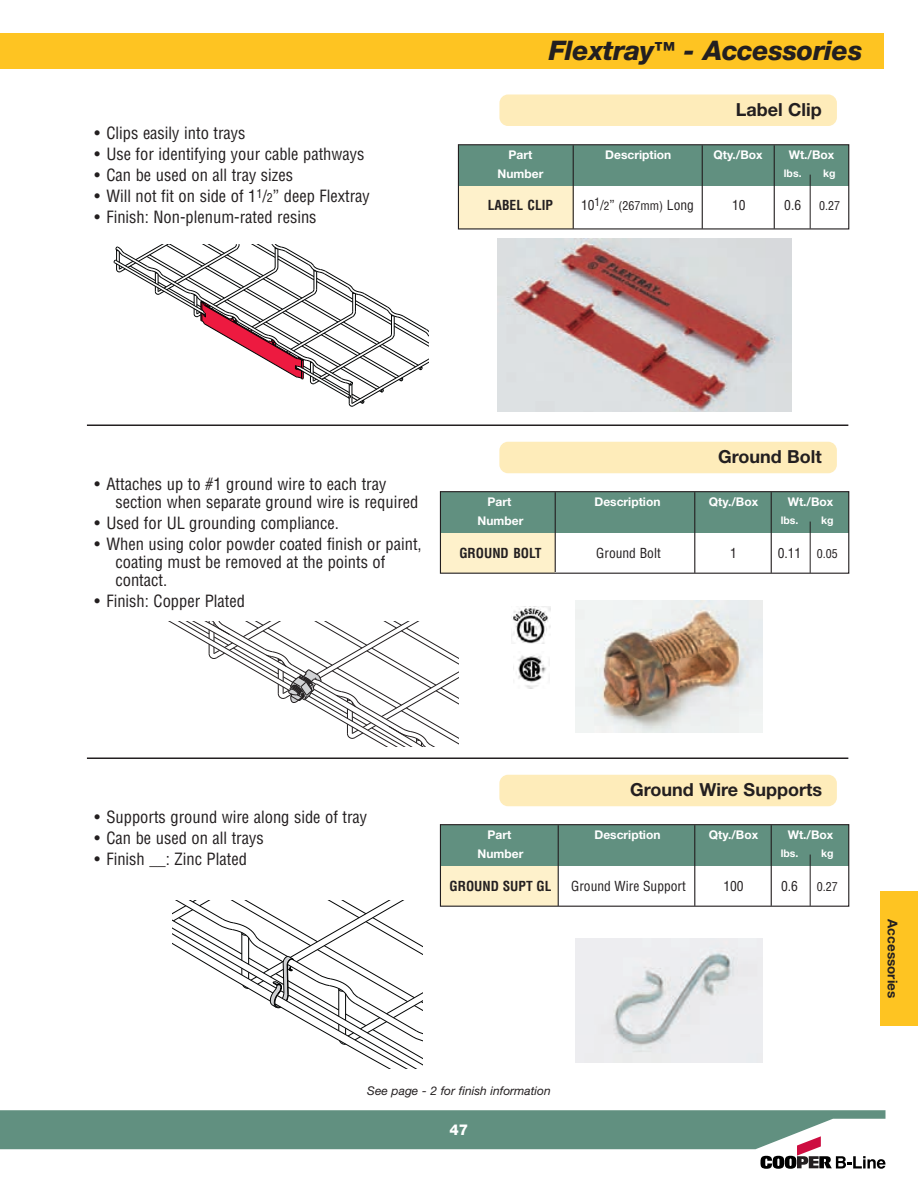
<style>
.page{position:relative;width:918px;height:1188px;background:#fff}
.page>*{position:absolute;margin:0;border:0;box-sizing:border-box;transform-origin:0 0}
.t1{font:italic 800 27px "Helvetica Neue";letter-spacing:-.015em;color:#231f20}
.t2{font:700 18px "Helvetica Neue";color:#231f20}
.t3{font:condensed 16.5px/18px "Helvetica";color:#231f20}
.t4{font:800 15px "Helvetica Neue";color:#fff}
.t5{font:condensed 13.5px "Helvetica";color:#231f20}
.t6{font:700 condensed 13.5px "Helvetica";color:#231f20}
.t7{font:700 13.5px "Helvetica Neue";color:#231f20}
.t8{font:700 12px "Helvetica Neue";color:#fff}
.t9{font:italic 12px "Helvetica Neue";color:#231f20}
.t10{font:condensed 12px "Helvetica";color:#231f20}
.t11{font:700 10.5px "Helvetica Neue";color:#fff}
.s1{font-size:12px}
.s2{font-size:21px}
.s3{font-size:11.25px}
</style>
<div class="page">
<div style="left:880px;top:891px;width:38px;height:135px;background:#fec422"></div>
<hr style="left:87px;top:424px;width:761px;height:2px;background:#231f20">
<div style="left:499px;top:94px;width:338px;height:32px;background:#feecba;border-radius:9px"></div>
<div style="left:499px;top:442px;width:338px;height:31px;background:#feecba;border-radius:9px"></div>
<div style="left:459px;top:184px;width:115px;height:45px;background:#fef1cb"></div>
<div style="left:459px;top:145px;width:389px;height:40px;background:#619080"></div>
<div style="left:458px;top:144px;width:391px;height:86px;border:1px solid #231f20"></div>
<hr style="left:573px;top:145px;width:1px;height:84px;background:#231f20">
<hr style="left:702px;top:145px;width:1px;height:84px;background:#231f20">
<hr style="left:774px;top:145px;width:1px;height:84px;background:#231f20">
<hr style="left:810px;top:175px;width:1px;height:54px;background:#231f20">
<div style="left:440px;top:531px;width:115px;height:42px;background:#fef1cb"></div>
<div style="left:441px;top:492px;width:407px;height:40px;background:#619080"></div>
<div style="left:440px;top:491px;width:409px;height:83px;border:1px solid #231f20"></div>
<hr style="left:555px;top:492px;width:1px;height:80px;background:#231f20">
<hr style="left:694px;top:492px;width:1px;height:81px;background:#231f20">
<hr style="left:771px;top:492px;width:1px;height:81px;background:#231f20">
<hr style="left:810px;top:522px;width:1px;height:51px;background:#231f20">
<hr style="left:87px;top:758px;width:761px;height:1px;background:#231f20">
<div style="left:499px;top:775px;width:338px;height:31px;background:#feecba;border-radius:9px"></div>
<div style="left:440px;top:864px;width:118px;height:42px;background:#fef1cb"></div>
<div style="left:441px;top:825px;width:407px;height:40px;background:#619080"></div>
<div style="left:440px;top:824px;width:409px;height:83px;border:1px solid #231f20"></div>
<hr style="left:558px;top:825px;width:1px;height:81px;background:#231f20">
<hr style="left:694px;top:825px;width:1px;height:81px;background:#231f20">
<hr style="left:771px;top:825px;width:1px;height:81px;background:#231f20">
<hr style="left:810px;top:855px;width:1px;height:51px;background:#231f20">
<svg style="left:114px;top:245px;width:315px;height:162px"></svg>
<img style="left:497px;top:239px;width:294px;height:173px">
<svg style="left:170px;top:622px;width:289px;height:124px"></svg>
<img style="left:576px;top:601px;width:187px;height:131px">
<svg style="left:173px;top:901px;width:249px;height:168px"></svg>
<img style="left:575px;top:938px;width:188px;height:124px">
<img style="left:511px;top:606px;width:40px;height:38px">
<img style="left:518px;top:655px;width:28px;height:34px">
<svg style="left:0;top:1110px;width:885px;height:59px"></svg>
<div style="left:0;top:34px;width:884px;height:35px;background:#fec422"></div>
<p class="t3" style="left:94px;top:125px;width:153px">• Clips easily into trays</p>
<p class="t3" style="left:94px;top:146px;width:272px">• Use for identifying your cable pathways</p>
<p class="t3" style="left:94px;top:167px;width:200px">• Can be used on all tray sizes</p>
<p class="t3" style="left:94px;top:188px;width:277px">• Will not fit on side of 1<sup>1</sup>/<span class="s1">2</span>” deep Flextray</p>
<p class="t3" style="left:94px;top:209px;width:224px">• Finish: Non-plenum-rated resins</p>
<h1 class="t1" style="left:549px;top:41px;width:315px">Flextray<span class="s2">™</span> - Accessories</h1>
<p class="t2" style="left:736px;top:104px;width:88px">Label Clip</p>
<p class="t8" style="left:509px;top:151px;width:25px">Part</p>
<p class="t8" style="left:605px;top:151px;width:67px">Description</p>
<p class="t8" style="left:713px;top:151px;width:51px">Qty./Box</p>
<p class="t8" style="left:789px;top:151px;width:47px">Wt./Box</p>
<p class="t8" style="left:498px;top:169px;width:47px">Number</p>
<p class="t11" style="left:784px;top:170px;width:19px">lbs.</p>
<p class="t11" style="left:823px;top:170px;width:14px">kg</p>
<p class="t6" style="left:488px;top:197px;width:67px">LABEL CLIP</p>
<p class="t5" style="left:581px;top:197px;width:114px">10<sup>1</sup>/<span class="s3">2</span>” <span class="s1">(267mm)</span> Long</p>
<p class="t5" style="left:732px;top:197px;width:15px">10</p>
<p class="t5" style="left:784px;top:197px;width:18px">0.6</p>
<p class="t10" style="left:819px;top:199px;width:22px">0.27</p>
<p class="t3" style="left:115px;top:475px;width:304px;text-indent:-21px">• Attaches up to #1 ground wire to each tray section when separate ground wire is required</p>
<p class="t3" style="left:94px;top:514px;width:246px">• Used for UL grounding compliance.</p>
<p class="t3" style="left:115px;top:535px;width:308px;text-indent:-21px">• When using color powder coated finish or paint, coating must be removed at the points of contact.</p>
<p class="t3" style="left:94px;top:592px;width:152px">• Finish: Copper Plated</p>
<p class="t2" style="left:718px;top:450px;width:105px">Ground Bolt</p>
<p class="t8" style="left:488px;top:498px;width:25px">Part</p>
<p class="t8" style="left:595px;top:498px;width:67px">Description</p>
<p class="t8" style="left:709px;top:498px;width:51px">Qty./Box</p>
<p class="t8" style="left:788px;top:498px;width:47px">Wt./Box</p>
<p class="t8" style="left:478px;top:516px;width:47px">Number</p>
<p class="t11" style="left:781px;top:517px;width:19px">lbs.</p>
<p class="t11" style="left:821px;top:517px;width:14px">kg</p>
<p class="t6" style="left:459px;top:546px;width:84px">GROUND BOLT</p>
<p class="t5" style="left:596px;top:546px;width:66px">Ground Bolt</p>
<p class="t5" style="left:730px;top:546px;width:8px">1</p>
<p class="t5" style="left:778px;top:546px;width:62px">0.11 <span class="s1">0.05</span></p>
<p class="t3" style="left:94px;top:808px;width:274px">• Supports ground wire along side of tray</p>
<p class="t3" style="left:94px;top:829px;width:171px">• Can be used on all trays</p>
<p class="t3" style="left:94px;top:850px;width:154px">• Finish __: Zinc Plated</p>
<p class="t2" style="left:630px;top:783px;width:193px">Ground Wire Supports</p>
<p class="t8" style="left:488px;top:831px;width:25px">Part</p>
<p class="t8" style="left:595px;top:831px;width:67px">Description</p>
<p class="t8" style="left:709px;top:831px;width:51px">Qty./Box</p>
<p class="t8" style="left:788px;top:831px;width:47px">Wt./Box</p>
<p class="t8" style="left:478px;top:849px;width:47px">Number</p>
<p class="t11" style="left:781px;top:850px;width:19px">lbs.</p>
<p class="t11" style="left:821px;top:850px;width:14px">kg</p>
<p class="t6" style="left:450px;top:879px;width:103px">GROUND SUPT GL</p>
<p class="t5" style="left:571px;top:879px;width:116px">Ground Wire Support</p>
<p class="t5" style="left:723px;top:879px;width:22px">100</p>
<p class="t5" style="left:781px;top:879px;width:18px">0.6</p>
<p class="t10" style="left:817px;top:879px;width:22px">0.27</p>
<p class="t9" style="left:367px;top:1087px;width:185px">See page - 2 for finish information</p>
<p class="t4" style="left:450px;top:1124px;width:20px">47</p>
<p class="t7" style="left:898px;top:919px;width:80px;rotate:90deg">Accessories</p>
</div>
